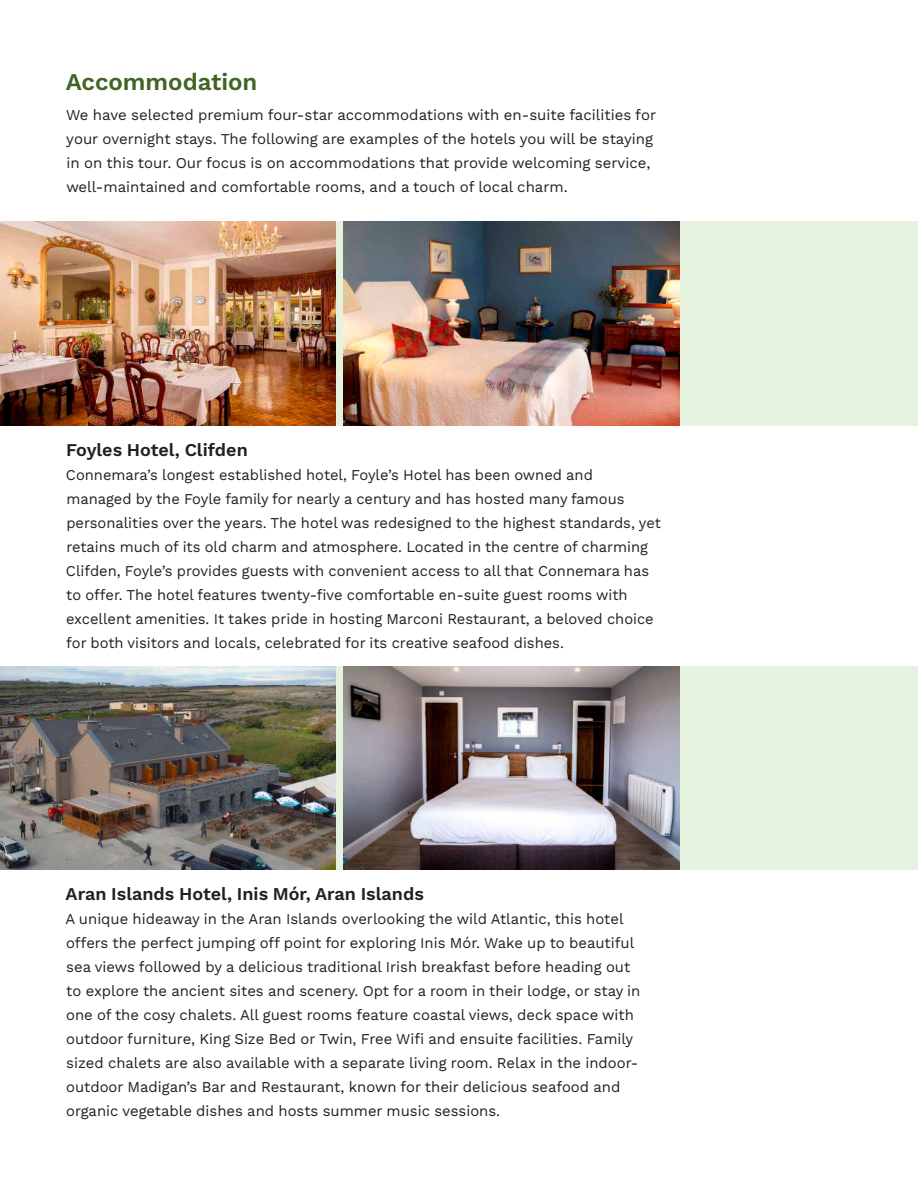
<style>
.page{position:relative;width:918px;height:1188px;background:#fff}
.page>*{position:absolute;margin:0;border:0;box-sizing:border-box;transform-origin:0 0}
.t1{font:600 24px "Work Sans";color:#406425}
.t2{font:600 18px "Work Sans";color:#231f20}
.t3{font:15px/24px "Work Sans";color:#231f20}
</style>
<div class="page">
<div style="left:0;top:222px;width:918px;height:204px;background:#e5f2de"></div>
<div style="left:0;top:666px;width:918px;height:204px;background:#e5f2de"></div>
<img style="left:344px;top:222px;width:336px;height:204px">
<img style="left:344px;top:666px;width:336px;height:204px">
<img style="left:0;top:222px;width:336px;height:204px">
<img style="left:0;top:666px;width:336px;height:204px">
<h1 class="t1" style="left:66px;top:72px;width:193px">Accommodation</h1>
<p class="t3" style="left:66px;top:102px;width:592px">We have selected premium four-star accommodations with en-suite facilities for your overnight stays. The following are examples of the hotels you will be staying in on this tour. Our focus is on accommodations that provide welcoming service, well-maintained and comfortable rooms, and a touch of local charm.</p>
<p class="t2" style="left:66px;top:443px;width:183px">Foyles Hotel, Clifden</p>
<p class="t3" style="left:66px;top:462px;width:596px">Connemara’s longest established hotel, Foyle’s Hotel has been owned and managed by the Foyle family for nearly a century and has hosted many famous personalities over the years. The hotel was redesigned to the highest standards, yet retains much of its old charm and atmosphere. Located in the centre of charming Clifden, Foyle’s provides guests with convenient access to all that Connemara has to offer. The hotel features twenty-five comfortable en-suite guest rooms with excellent amenities. It takes pride in hosting Marconi Restaurant, a beloved choice for both visitors and locals, celebrated for its creative seafood dishes.</p>
<p class="t2" style="left:66px;top:887px;width:360px">Aran Islands Hotel, Inis Mór, Aran Islands</p>
<p class="t3" style="left:65px;top:906px;width:576px">A unique hideaway in the Aran Islands overlooking the wild Atlantic, this hotel offers the perfect jumping off point for exploring Inis Mór. Wake up to beautiful sea views followed by a delicious traditional Irish breakfast before heading out to explore the ancient sites and scenery. Opt for a room in their lodge, or stay in one of the cosy chalets. All guest rooms feature coastal views, deck space with outdoor furniture, King Size Bed or Twin, Free Wifi and ensuite facilities. Family sized chalets are also available with a separate living room. Relax in the indoor&shy;outdoor Madigan’s Bar and Restaurant, known for their delicious seafood and organic vegetable dishes and hosts summer music sessions.</p>
</div>
